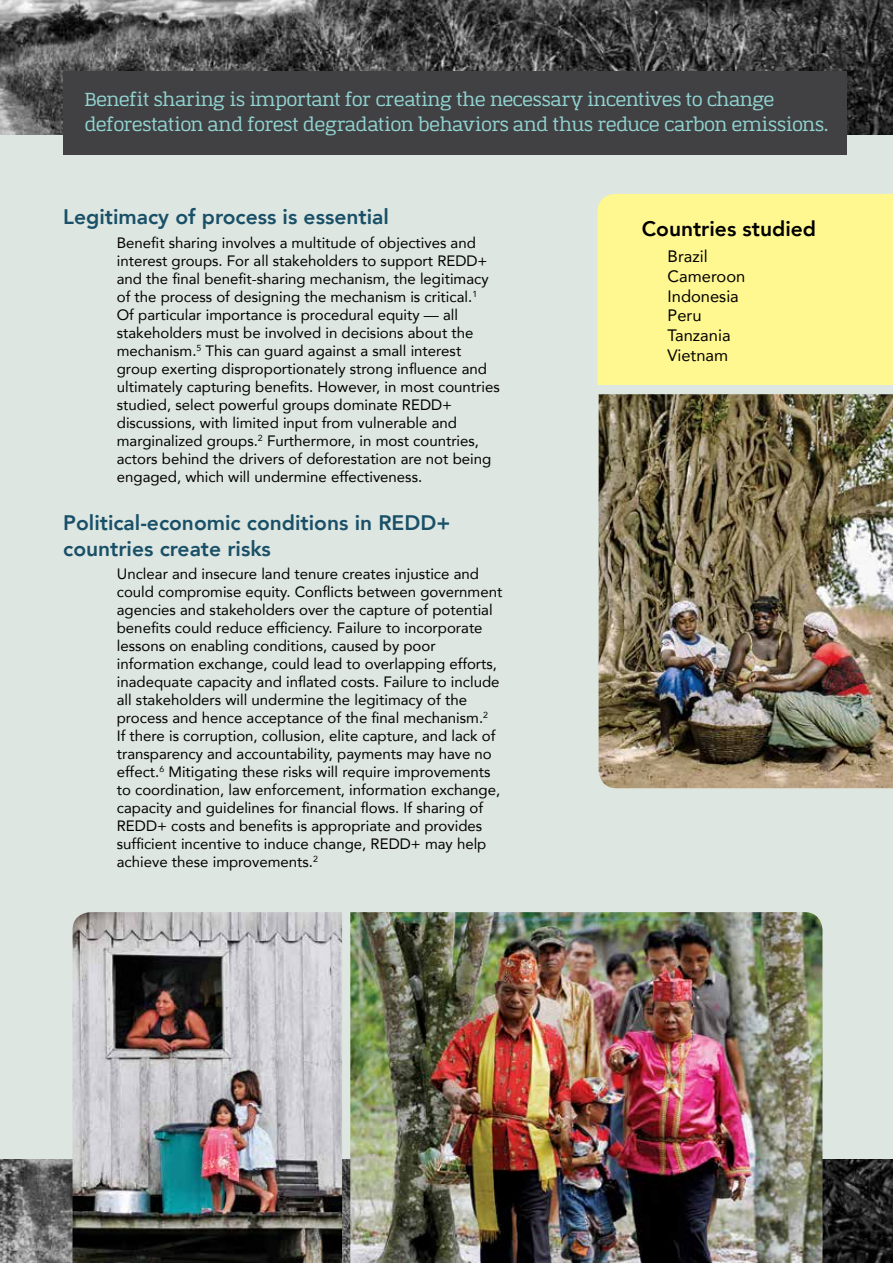
<style>
.page{position:relative;width:893px;height:1263px;background:#fff}
.page>*{position:absolute;margin:0;border:0;box-sizing:border-box;transform-origin:0 0}
.t1{font:800 21px/25.2px "Avenir";color:#195068}
.t2{font:800 21px "Avenir";color:#000}
.t3{font:19.5px/25.5px "Korpo";color:#90d3d1}
.t4{font:16.5px/19.8px "Avenir";color:#000}
.t5{font:15px/18px "Avenir";color:#000}
</style>
<div class="page">
<img style="left:0;top:0;width:893px;height:135px">
<img style="left:0;top:1158px;width:893px;height:105px">
<div style="left:0;top:135px;width:893px;height:1023px;background:#dee6e1"></div>
<div style="left:597px;top:194px;width:296px;height:191px;background:#fff78f"></div>
<div style="left:63px;top:71px;width:783px;height:84px;background:#414042"></div>
<img style="left:73px;top:912px;width:269px;height:351px">
<img style="left:350px;top:912px;width:472px;height:351px">
<img style="left:599px;top:394px;width:294px;height:394px">
<h2 class="t3" style="left:85px;top:86px;width:745px">Benefit sharing is important for creating the necessary incentives to change deforestation and forest degradation behaviors and thus reduce carbon emissions.</h2>
<h1 class="t1" style="left:63px;top:203px;width:327px">Legitimacy of process is essential</h1>
<p class="t5" style="left:117px;top:233px;width:384px">Benefit sharing involves a multitude of objectives and interest groups. For all stakeholders to support REDD+ and the final benefit-sharing mechanism, the legitimacy of the process of designing the mechanism is critical.<sup>1<br></sup>Of particular importance is procedural equity — all stakeholders must be involved in decisions about the mechanism.<sup>5</sup> This can guard against a small interest group exerting disproportionately strong influence and ultimately capturing benefits. However, in most countries studied, select powerful groups dominate REDD+ discussions, with limited input from vulnerable and marginalized groups.<sup>2</sup> Furthermore, in most countries, actors behind the drivers of deforestation are not being engaged, which will undermine effectiveness.</p>
<h1 class="t1" style="left:63px;top:509px;width:389px">Political-economic conditions in REDD+ countries create risks</h1>
<p class="t5" style="left:117px;top:565px;width:387px">Unclear and insecure land tenure creates injustice and could compromise equity. Conflicts between government agencies and stakeholders over the capture of potential benefits could reduce efficiency. Failure to incorporate lessons on enabling conditions, caused by poor information exchange, could lead to overlapping efforts, inadequate capacity and inflated costs. Failure to include all stakeholders will undermine the legitimacy of the process and hence acceptance of the final mechanism.<sup>2<br></sup>If there is corruption, collusion, elite capture, and lack of transparency and accountability, payments may have no effect.<sup>6</sup> Mitigating these risks will require improvements to coordination, law enforcement, information exchange, capacity and guidelines for financial flows. If sharing of REDD+ costs and benefits is appropriate and provides sufficient incentive to induce change, REDD+ may help achieve these improvements.<sup>2</sup></p>
<h1 class="t2" style="left:642px;top:210px;width:176px">Countries studied</h1>
<p class="t4" style="left:668px;top:246px;width:79px">Brazil<br>Cameroon<br>Indonesia<br>Peru<br>Tanzania<br>Vietnam</p>
</div>
